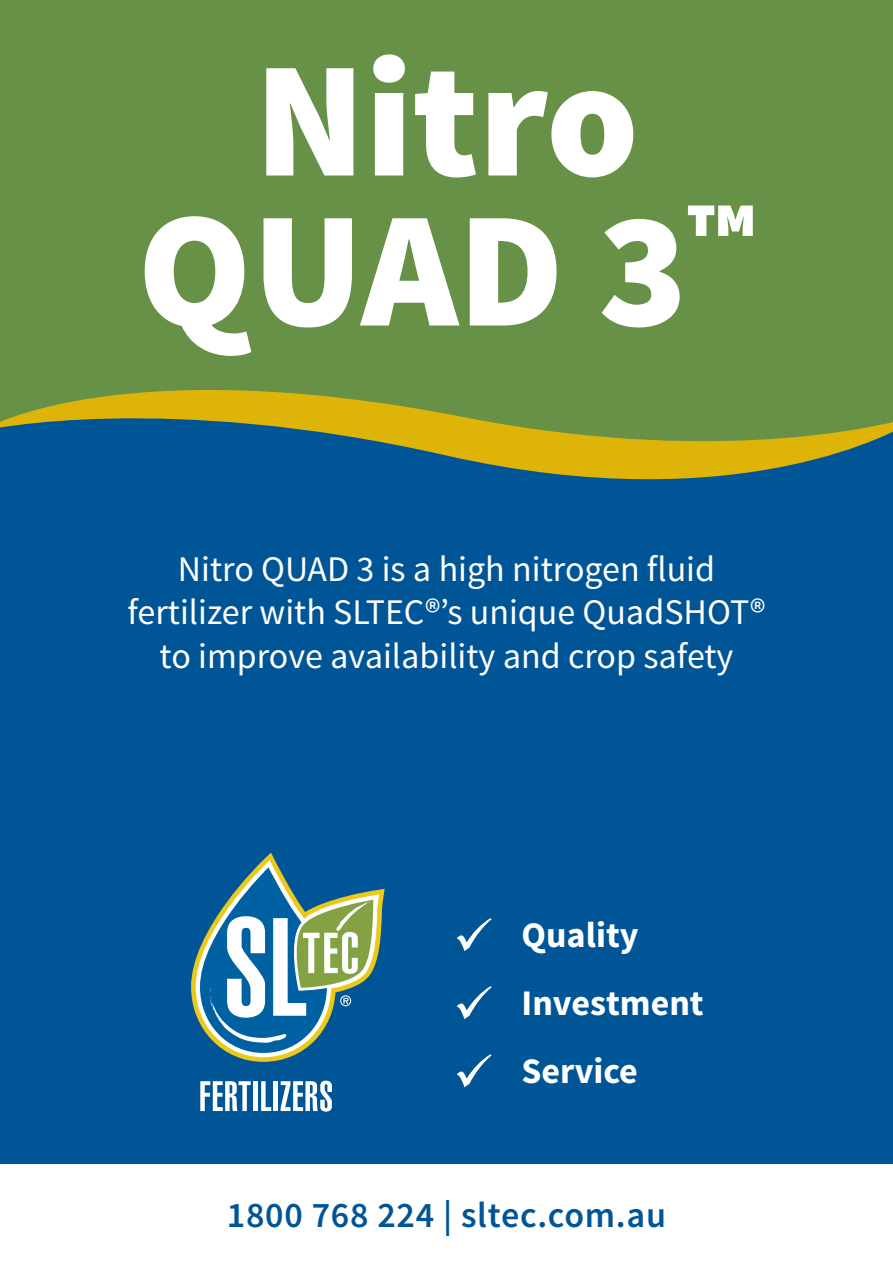
<style>
.page{position:relative;width:893px;height:1263px;background:#fff}
.page>*{position:absolute;margin:0;border:0;box-sizing:border-box;transform-origin:0 0}
.t1{font:900 165px/150px "Source Sans Pro";color:#fff;text-align:center}
.t2{font:36px/43.2px "Source Sans Pro";color:#fff;text-align:center}
.t3{font:700 36px/68.1px "Source Sans Pro";color:#fff}
.t4{font:600 36px "Source Sans Pro";letter-spacing:.02em;color:#005596}
</style>
<div class="page">
<div style="left:0;top:523px;width:893px;height:641px;background:#005596"></div>
<div style="left:0;top:470px;width:893px;height:53px;background:#005596"></div>
<svg style="left:0;top:32px;width:893px;height:438px;background:#699046"></svg>
<div style="left:0;top:0;width:893px;height:32px;background:#679146"></div>
<svg style="left:191px;top:852px;width:194px;height:210px"></svg>
<svg style="left:200px;top:1081px;width:51px;height:30px"></svg>
<div style="left:253px;top:1081px;width:5px;height:30px;background:#fff"></div>
<svg style="left:261px;top:1081px;width:10px;height:30px"></svg>
<hr style="left:274px;top:1081px;width:4px;height:30px;background:#fff">
<svg style="left:281px;top:1081px;width:51px;height:30px"></svg>
<svg style="left:457px;top:918px;width:35px;height:33px"></svg>
<svg style="left:457px;top:986px;width:35px;height:33px"></svg>
<svg style="left:457px;top:1054px;width:35px;height:33px"></svg>
<h1 class="t1" style="left:138px;top:53px;width:618px">Nitro<br>QUAD 3<sup>™</sup></h1>
<p class="t2" style="left:127px;top:548px;width:640px">Nitro QUAD 3 is a high nitrogen fluid fertilizer with SLTEC®’s unique QuadSHOT® to improve availability and crop safety</p>
<p class="t3" style="left:521px;top:902px;width:184px">Quality<br>Investment<br>Service</p>
<p class="t4" style="left:227px;top:1193px;width:441px">1800 768 224 | sltec.com.au</p>
</div>
